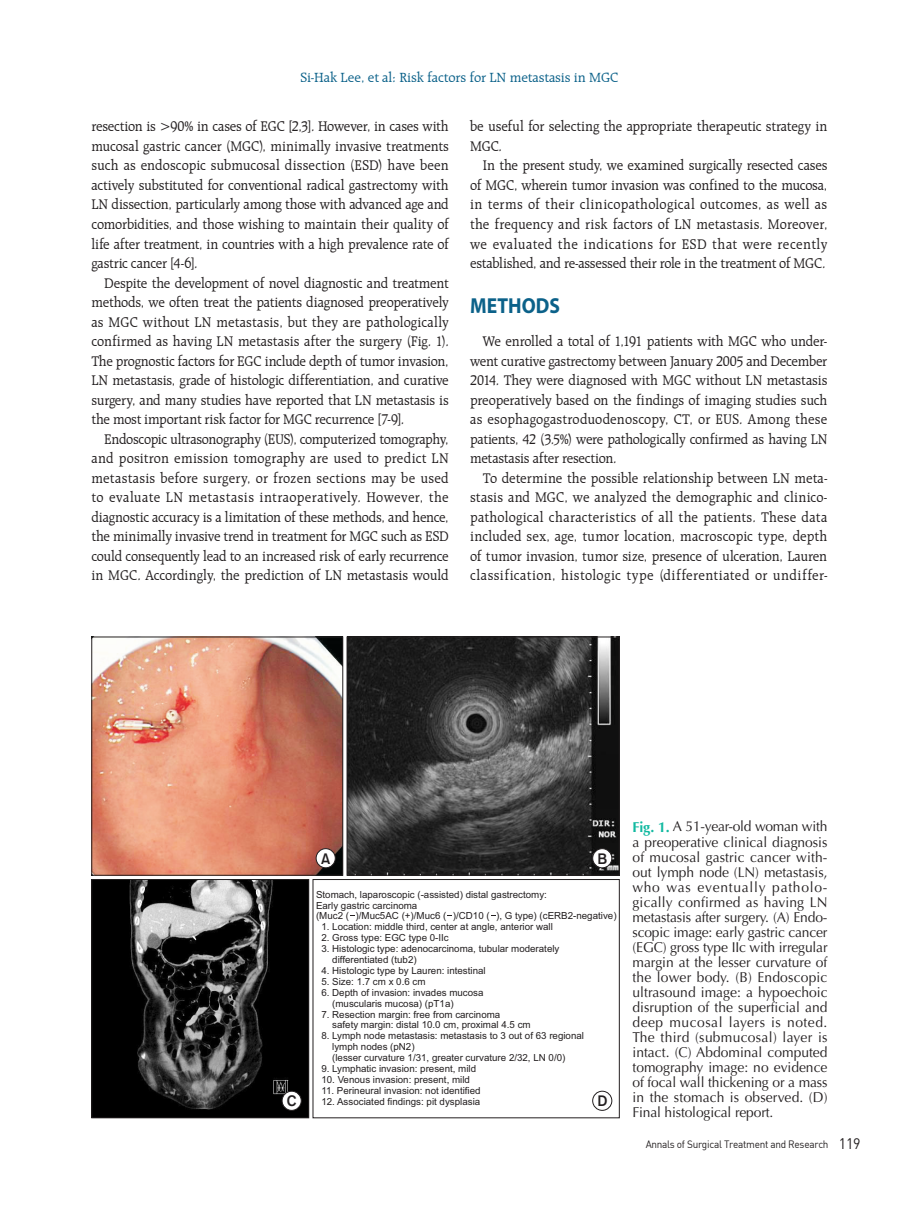
<style>
.page{position:relative;width:919px;height:1217px;background:#fff}
.page>*{position:absolute;margin:0;border:0;box-sizing:border-box;transform-origin:0 0}
.t1{font:700 21.75px "Myriad Pro";color:#0b6189;scale:.9 1}
.t2{font:15px/19.5px "Raleigh BT";letter-spacing:-.01em;color:#231f20;text-align:justify;scale:.94 1}
.t3{font:15px "Gothic 725 BT Bold A";color:#231f20}
.t4{font:14.25px/15px "Optima LT Std";letter-spacing:-.01em;color:#231f20;text-align:justify}
.t5{font:14.25px "Raleigh BT";letter-spacing:-.01em;color:#0b6189}
.t6{font:10.5px "Dinreg";letter-spacing:-.025em;color:#231f20;scale:.95 1}
.t7{font:9.75px/10.9px "Arial";color:#231f20}
.s1{font-weight:700;color:#11b9a0}
.s2{font-size:15px}
</style>
<div class="page">
<svg style="left:91px;top:636px;width:528px;height:481px"></svg>
<div style="left:316px;top:848px;width:19px;height:19px;background:#fff;border-radius:50%"></div>
<div style="left:316px;top:848px;width:19px;height:19px;border:1px solid #231f20;border-radius:50%"></div>
<div style="left:592px;top:848px;width:19px;height:19px;background:#fff;border-radius:50%"></div>
<div style="left:592px;top:848px;width:20px;height:19px;border:1px solid #231f20;border-radius:50%"></div>
<div style="left:282px;top:1090px;width:19px;height:20px;background:#fff;border-radius:50%"></div>
<div style="left:282px;top:1090px;width:19px;height:20px;border:1px solid #231f20;border-radius:50%"></div>
<div style="left:592px;top:1090px;width:19px;height:20px;background:#fff;border-radius:50%"></div>
<div style="left:592px;top:1090px;width:20px;height:20px;border:1px solid #231f20;border-radius:50%"></div>
<p class="t5" style="left:300px;top:69px;width:319px">Si-Hak Lee, et al: Risk factors for LN metastasis in MGC</p>
<p class="t2" style="left:91px;top:116px;width:381px">resection is &gt;90% in cases of EGC [2,3]. However, in cases with mucosal gastric cancer (MGC), minimally invasive treatments such as endoscopic submucosal dissection (ESD) have been actively substituted for conventional radical gastrectomy with LN dissection, particularly among those with advanced age and comorbidities, and those wishing to maintain their quality of life after treatment, in countries with a high prevalence rate of gastric cancer [4-6].</p>
<p class="t2" style="left:91px;top:272px;width:382px;text-indent:13px">Despite the development of novel diagnostic and treatment methods, we often treat the patients diagnosed preoperatively as MGC without LN metastasis, but they are pathologically confirmed as having LN metastasis after the surgery (Fig. 1).<br>The prognostic factors for EGC include depth of tumor invasion, LN metastasis, grade of histologic differentiation, and curative surgery, and many studies have reported that LN metastasis is the most important risk factor for MGC recurrence [7-9].</p>
<p class="t2" style="left:91px;top:428px;width:381px;text-indent:13px">Endoscopic ultrasonography (EUS), computerized tomography, and positron emission tomography are used to predict LN metastasis before surgery, or frozen sections may be used to evaluate LN metastasis intraoperatively. However, the diagnostic accuracy is a limitation of these methods, and hence, the minimally invasive trend in treatment for MGC such as ESD could consequently lead to an increased risk of early recurrence in MGC. Accordingly, the prediction of LN metastasis would</p>
<p class="t2" style="left:470px;top:116px;width:381px">be useful for selecting the appropriate therapeutic strategy in<br>MGC.</p>
<p class="t2" style="left:470px;top:155px;width:382px;text-indent:13px">In the present study, we examined surgically resected cases of MGC, wherein tumor invasion was confined to the mucosa, in terms of their clinicopathological outcomes, as well as the frequency and risk factors of LN metastasis. Moreover, we evaluated the indications for ESD that were recently established, and re-assessed their role in the treatment of MGC.</p>
<h1 class="t1" style="left:470px;top:291px;width:101px">METHODS</h1>
<p class="t2" style="left:470px;top:331px;width:382px;text-indent:13px">We enrolled a total of 1,191 patients with MGC who under&shy;went curative gastrectomy between January 2005 and December 2014. They were diagnosed with MGC without LN metastasis preoperatively based on the findings of imaging studies such as esophagogastroduodenoscopy, CT, or EUS. Among these patients, 42 (3.5%) were pathologically confirmed as having LN metastasis after resection.</p>
<p class="t2" style="left:470px;top:467px;width:381px;text-indent:13px">To determine the possible relationship between LN meta&shy;stasis and MGC, we analyzed the demographic and clinico&shy;pathological characteristics of all the patients. These data included sex, age, tumor location, macroscopic type, depth of tumor invasion, tumor size, presence of ulceration, Lauren classification, histologic type (differentiated or undiffer-</p>
<p class="t3" style="left:321px;top:849px;width:11px">A</p>
<p class="t3" style="left:597px;top:849px;width:11px">B</p>
<p class="t7" style="left:316px;top:889px;width:302px">Stomach, laparoscopic (-assisted) distal gastrectomy:<br>Early gastric carcinoma<br>(Muc2 ( )/Muc5AC (+)/Muc6 ( )/CD10 ( ), G type) (cERB2-negative)</p>
<p class="t7" style="left:321px;top:922px;width:233px">1. Location: middle third, center at angle, anterior wall</p>
<p class="t7" style="left:321px;top:933px;width:129px">2. Gross type: EGC type 0-IIc</p>
<p class="t7" style="left:332px;top:943px;width:229px;text-indent:-11px">3. Histologic type: adenocarcinoma, tubular moderately differentiated (tub2)</p>
<p class="t7" style="left:321px;top:965px;width:166px">4. Histologic type by Lauren: intestinal</p>
<p class="t7" style="left:321px;top:976px;width:106px">5. Size: 1.7 cm x 0.6 cm</p>
<p class="t7" style="left:332px;top:987px;width:153px;text-indent:-11px">6. Depth of invasion: invades mucosa (muscularis mucosa) (pT1a)</p>
<p class="t7" style="left:332px;top:1009px;width:200px;text-indent:-11px">7. Resection margin: free from carcinoma<br>safety margin: distal 10.0 cm, proximal 4.5 cm</p>
<p class="t7" style="left:332px;top:1031px;width:253px;text-indent:-11px">8. Lymph node metastasis: metastasis to 3 out of 63 regional lymph nodes (pN2)<br>(lesser curvature 1/31, greater curvature 2/32, LN 0/0)</p>
<p class="t7" style="left:321px;top:1063px;width:156px">9. Lymphatic invasion: present, mild</p>
<p class="t7" style="left:321px;top:1074px;width:150px">10. Venous invasion: present, mild</p>
<p class="t7" style="left:321px;top:1085px;width:161px">11. Perineural invasion: not identified</p>
<p class="t3" style="left:287px;top:1091px;width:11px">C</p>
<p class="t7" style="left:321px;top:1096px;width:160px">12. Associated findings: pit dysplasia</p>
<p class="t3" style="left:597px;top:1091px;width:12px">D</p>
<p class="t4" style="left:632px;top:819px;width:197px"><span class="s1">Fig. 1.</span> A 51-year-old woman with a preoperative clinical diagnosis of mucosal gastric cancer with&shy;out lymph node (LN) metastasis, who was eventually patholo&shy;gically confirmed as having LN metastasis after surgery. (A) Endo&shy;scopic image: early gastric cancer (EGC) gross type IIc with irregular margin at the lesser curvature of the lower body. (B) Endoscopic ultrasound image: a hypoechoic disruption of the superficial and deep mucosal layers is noted.<br>The third (submucosal) layer is intact. (C) Abdominal computed tomography image: no evidence of focal wall thickening or a mass in the stomach is observed. (D)<br>Final histological report.</p>
<p class="t6" style="left:645px;top:1137px;width:228px">Annals of Surgical Treatment and Research <span class="s2">119</span></p>
</div>
